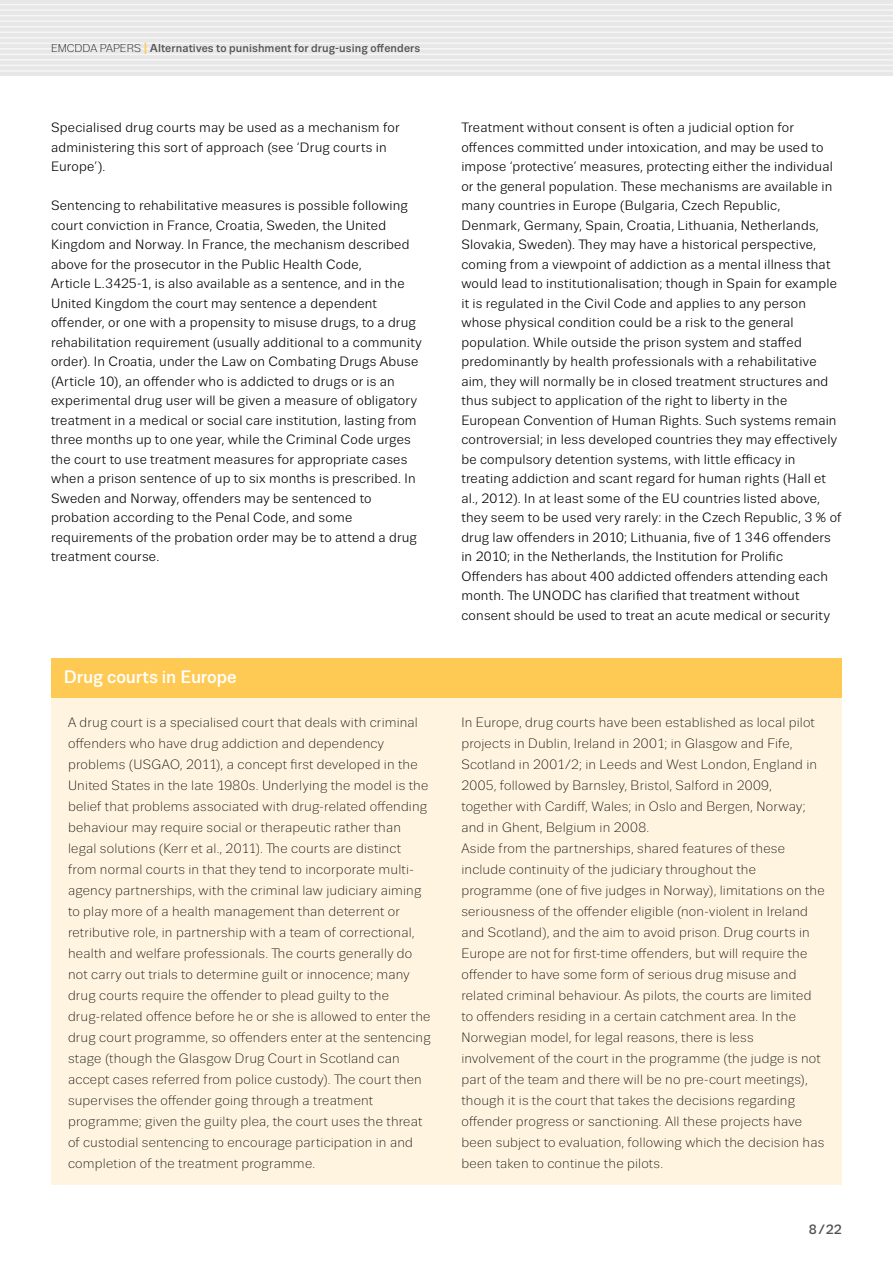
<style>
.page{position:relative;width:893px;height:1263px;background:#fff}
.page>*{position:absolute;margin:0;border:0;box-sizing:border-box;transform-origin:0 0}
.BOX_Heading{font:500 18px "Trivia Sans";letter-spacing:-.005em;color:#fff}
.TEXT_Regular_9_13{font:13.5px/19.5px "Trivia Sans";letter-spacing:.015em;color:#000}
.BOX_Text{font:300 13.5px/21px "Trivia Sans";letter-spacing:.015em;color:#000}
.t1{font:500 13.5px "Trivia Sans";color:#535353}
.t2{font:500 11.55px "Trivia Sans";letter-spacing:.01em;color:#535353}
.s1{font-weight:300;font-size:11.25px;color:#000}
.s2{font-size:16.2px;color:#ffca53}
</style>
<div class="page">
<div style="left:0;top:0;width:893px;height:76px;background:#e7e7e7"></div>
<hr style="left:0;top:4px;width:893px;height:1px;background:#f6f6f6">
<hr style="left:0;top:9px;width:893px;height:2px;background:#f6f6f6">
<hr style="left:0;top:15px;width:893px;height:1px;background:#f6f6f6">
<hr style="left:0;top:20px;width:893px;height:2px;background:#f6f6f6">
<hr style="left:0;top:26px;width:893px;height:1px;background:#f6f6f6">
<hr style="left:0;top:31px;width:893px;height:2px;background:#f6f6f6">
<hr style="left:0;top:37px;width:893px;height:1px;background:#f6f6f6">
<hr style="left:0;top:43px;width:893px;height:1px;background:#f6f6f6">
<hr style="left:0;top:48px;width:893px;height:2px;background:#f6f6f6">
<hr style="left:0;top:54px;width:893px;height:1px;background:#f6f6f6">
<hr style="left:0;top:59px;width:893px;height:2px;background:#f6f6f6">
<hr style="left:0;top:65px;width:893px;height:1px;background:#f6f6f6">
<hr style="left:0;top:70px;width:893px;height:2px;background:#f6f6f6">
<div style="left:51px;top:697px;width:791px;height:488px;background:#fff4df"></div>
<div style="left:51px;top:658px;width:791px;height:39px;background:#ffca53"></div>
<p class="t2" style="left:51px;top:42px;width:371px"><span class="s1">EMCDDA PAPERS</span> <span class="s2">I</span> Alternatives to punishment for drug-using offenders</p>
<p class="TEXT_Regular_9_13" style="left:51px;top:118px;width:350px">Specialised drug courts may be used as a mechanism for administering this sort of approach (see ‘Drug courts in<br>Europe’).</p>
<p class="TEXT_Regular_9_13" style="left:51px;top:196px;width:372px">Sentencing to rehabilitative measures is possible following court conviction in France, Croatia, Sweden, the United Kingdom and Norway. In France, the mechanism described above for the prosecutor in the Public Health Code,<br>Article L.3425-1, is also available as a sentence, and in the United Kingdom the court may sentence a dependent offender, or one with a propensity to misuse drugs, to a drug rehabilitation requirement (usually additional to a community order). In Croatia, under the Law on Combating Drugs Abuse (Article 10), an offender who is addicted to drugs or is an experimental drug user will be given a measure of obligatory treatment in a medical or social care institution, lasting from three months up to one year, while the Criminal Code urges the court to use treatment measures for appropriate cases when a prison sentence of up to six months is prescribed. In Sweden and Norway, offenders may be sentenced to probation according to the Penal Code, and some requirements of the probation order may be to attend a drug treatment course.</p>
<p class="BOX_Heading" style="left:64px;top:667px;width:174px">Drug courts in Europe</p>
<p class="TEXT_Regular_9_13" style="left:461px;top:118px;width:382px">Treatment without consent is often a judicial option for offences committed under intoxication, and may be used to impose ‘protective’ measures, protecting either the individual or the general population. These mechanisms are available in many countries in Europe (Bulgaria, Czech Republic, Denmark, Germany, Spain, Croatia, Lithuania, Netherlands, Slovakia, Sweden). They may have a historical perspective, coming from a viewpoint of addiction as a mental illness that would lead to institutionalisation; though in Spain for example it is regulated in the Civil Code and applies to any person whose physical condition could be a risk to the general population. While outside the prison system and staffed predominantly by health professionals with a rehabilitative aim, they will normally be in closed treatment structures and thus subject to application of the right to liberty in the European Convention of Human Rights. Such systems remain controversial; in less developed countries they may effectively be compulsory detention systems, with little efficacy in treating addiction and scant regard for human rights (Hall et al., 2012). In at least some of the EU countries listed above, they seem to be used very rarely: in the Czech Republic, 3 % of drug law offenders in 2010; Lithuania, five of 1 346 offenders in 2010; in the Netherlands, the Institution for Prolific Offenders has about 400 addicted offenders attending each month. The UNODC has clarified that treatment without consent should be used to treat an acute medical or security</p>
<p class="BOX_Text" style="left:68px;top:712px;width:364px">A drug court is a specialised court that deals with criminal offenders who have drug addiction and dependency problems (USGAO, 2011), a concept first developed in the United States in the late 1980s. Underlying the model is the belief that problems associated with drug-related offending behaviour may require social or therapeutic rather than legal solutions (Kerr et al., 2011). The courts are distinct from normal courts in that they tend to incorporate multi&shy;agency partnerships, with the criminal law judiciary aiming to play more of a health management than deterrent or retributive role, in partnership with a team of correctional, health and welfare professionals. The courts generally do not carry out trials to determine guilt or innocence; many drug courts require the offender to plead guilty to the drug-related offence before he or she is allowed to enter the drug court programme, so offenders enter at the sentencing stage (though the Glasgow Drug Court in Scotland can accept cases referred from police custody). The court then supervises the offender going through a treatment programme; given the guilty plea, the court uses the threat of custodial sentencing to encourage participation in and completion of the treatment programme.</p>
<p class="BOX_Text" style="left:461px;top:712px;width:357px">In Europe, drug courts have been established as local pilot projects in Dublin, Ireland in 2001; in Glasgow and Fife, Scotland in 2001/2; in Leeds and West London, England in 2005, followed by Barnsley, Bristol, Salford in 2009, together with Cardiff, Wales; in Oslo and Bergen, Norway; and in Ghent, Belgium in 2008.</p>
<p class="BOX_Text" style="left:461px;top:838px;width:365px">Aside from the partnerships, shared features of these include continuity of the judiciary throughout the programme (one of five judges in Norway), limitations on the seriousness of the offender eligible (non-violent in Ireland and Scotland), and the aim to avoid prison. Drug courts in Europe are not for first-time offenders, but will require the offender to have some form of serious drug misuse and related criminal behaviour. As pilots, the courts are limited to offenders residing in a certain catchment area. In the Norwegian model, for legal reasons, there is less involvement of the court in the programme (the judge is not part of the team and there will be no pre-court meetings), though it is the court that takes the decisions regarding offender progress or sanctioning. All these projects have been subject to evaluation, following which the decision has been taken to continue the pilots.</p>
<p class="t1" style="left:809px;top:1222px;width:35px">8/22</p>
</div>
